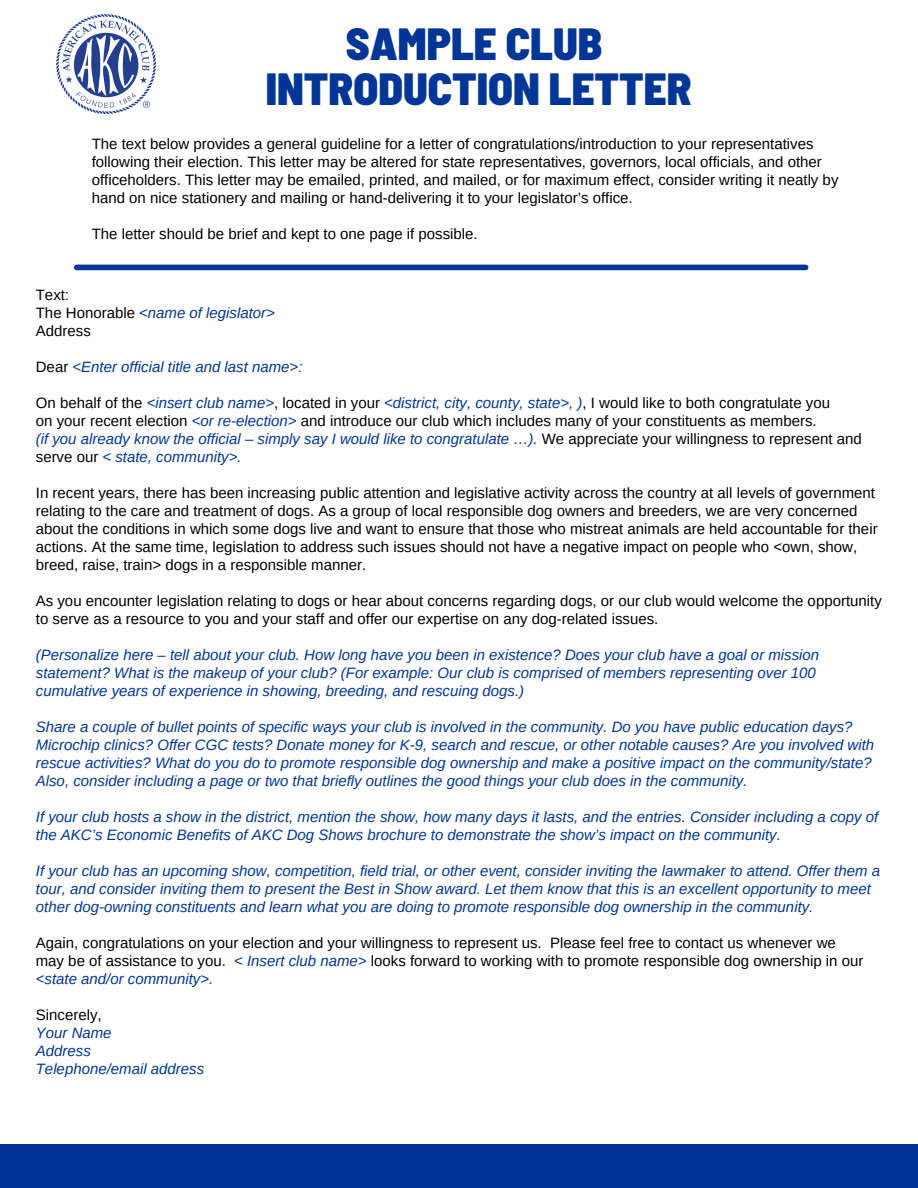
<style>
.page{position:relative;width:918px;height:1188px;background:#fff}
.page>*{position:absolute;margin:0;border:0;box-sizing:border-box;transform-origin:0 0}
.t1{font:900 semi-condensed 45px "Barlow";color:#013696}
.t2{font:15px/18px "Arimo";color:#000}
.t3{font:italic 15px/18px "Arimo";color:#013696}
.s1{font-style:normal;color:#000}
.s2{font-style:italic;color:#013696}
</style>
<div class="page">
<div style="left:77px;top:265px;width:729px;height:5px;background:#013696"></div>
<img style="left:56px;top:15px;width:99px;height:99px">
<div style="left:0;top:1144px;width:918px;height:44px;background:#013696"></div>
<p class="t1" style="left:346px;top:15px;width:258px">SAMPLE CLUB</p>
<p class="t1" style="left:266px;top:60px;width:427px">INTRODUCTION LETTER</p>
<p class="t2" style="left:92px;top:135px;width:748px">The text below provides a general guideline for a letter of congratulations/introduction to your representatives following their election. This letter may be altered for state representatives, governors, local officials, and other officeholders. This letter may be emailed, printed, and mailed, or for maximum effect, consider writing it neatly by hand on nice stationery and mailing or hand-delivering it to your legislator’s office.</p>
<p class="t2" style="left:92px;top:225px;width:387px">The letter should be brief and kept to one page if possible.</p>
<p class="t2" style="left:36px;top:286px;width:35px">Text:</p>
<p class="t3" style="left:36px;top:304px;width:241px"><span class="s1">The Honorable</span> &lt;name of legislator&gt;</p>
<p class="t2" style="left:36px;top:322px;width:57px">Address</p>
<p class="t3" style="left:36px;top:358px;width:268px"><span class="s1">Dear</span> &lt;Enter official title and last name&gt;:</p>
<p class="t2" style="left:36px;top:394px;width:796px">On behalf of the <span class="s2">&lt;insert club name&gt;</span>, located in your <span class="s2">&lt;district, city, county, state&gt;, )</span>, I would like to both congratulate you</p>
<p class="t2" style="left:36px;top:412px;width:782px">on your recent election <span class="s2">&lt;or re-election&gt;</span> and introduce our club which includes many of your constituents as members.</p>
<p class="t3" style="left:36px;top:430px;width:827px">(if you already know the official – simply say I would like to congratulate …). <span class="s1">We appreciate your willingness to represent and serve our</span> &lt; state, community&gt;.</p>
<p class="t2" style="left:36px;top:484px;width:843px">In recent years, there has been increasing public attention and legislative activity across the country at all levels of government relating to the care and treatment of dogs. As a group of local responsible dog owners and breeders, we are very concerned about the conditions in which some dogs live and want to ensure that those who mistreat animals are held accountable for their actions. At the same time, legislation to address such issues should not have a negative impact on people who &lt;own, show, breed, raise, train&gt; dogs in a responsible manner.</p>
<p class="t2" style="left:36px;top:592px;width:848px">As you encounter legislation relating to dogs or hear about concerns regarding dogs, or our club would welcome the opportunity to serve as a resource to you and your staff and offer our expertise on any dog-related issues.</p>
<p class="t3" style="left:36px;top:646px;width:785px">(Personalize here – tell about your club. How long have you been in existence? Does your club have a goal or mission statement? What is the makeup of your club? (For example: Our club is comprised of members representing over 100 cumulative years of experience in showing, breeding, and rescuing dogs.)</p>
<p class="t3" style="left:36px;top:718px;width:840px">Share a couple of bullet points of specific ways your club is involved in the community. Do you have public education days?<br>Microchip clinics? Offer CGC tests? Donate money for K-9, search and rescue, or other notable causes? Are you involved with rescue activities? What do you do to promote responsible dog ownership and make a positive impact on the community/state?<br>Also, consider including a page or two that briefly outlines the good things your club does in the community.</p>
<p class="t3" style="left:36px;top:808px;width:844px">If your club hosts a show in the district, mention the show, how many days it lasts, and the entries. Consider including a copy of the AKC’s Economic Benefits of AKC Dog Shows brochure to demonstrate the show’s impact on the community.</p>
<p class="t3" style="left:36px;top:862px;width:846px">If your club has an upcoming show, competition, field trial, or other event, consider inviting the lawmaker to attend. Offer them a tour, and consider inviting them to present the Best in Show award. Let them know that this is an excellent opportunity to meet other dog-owning constituents and learn what you are doing to promote responsible dog ownership in the community.</p>
<p class="t2" style="left:36px;top:934px;width:802px">Again, congratulations on your election and your willingness to represent us. Please feel free to contact us whenever we</p>
<p class="t2" style="left:36px;top:952px;width:829px">may be of assistance to you. <span class="s2">&lt; Insert club name&gt;</span> looks forward to working with to promote responsible dog ownership in our <span class="s2">&lt;state and/or community&gt;.</span></p>
<p class="t2" style="left:36px;top:1006px;width:67px">Sincerely,</p>
<p class="t3" style="left:36px;top:1024px;width:77px">Your Name</p>
<p class="t3" style="left:36px;top:1042px;width:57px">Address</p>
<p class="t3" style="left:36px;top:1060px;width:170px">Telephone/email address</p>
</div>
